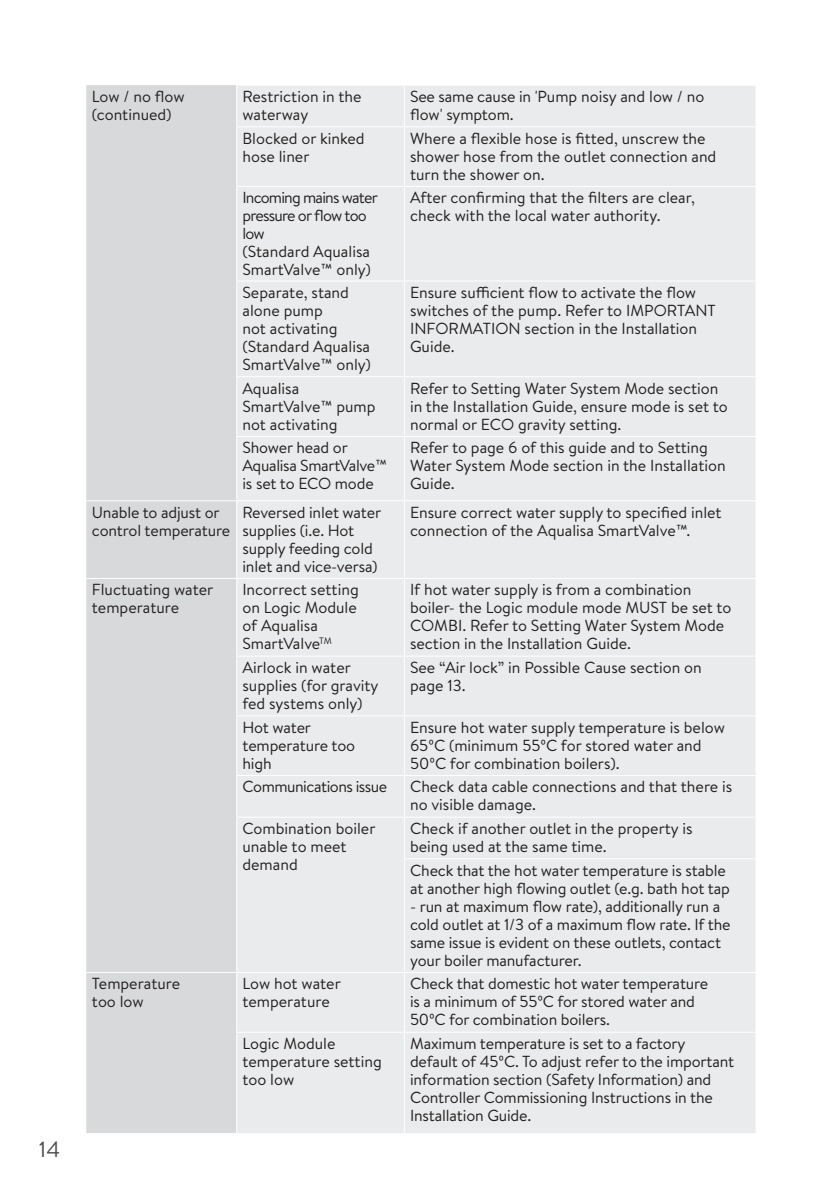
<style>
.page{position:relative;width:840px;height:1191px;background:#fff}
.page>*{position:absolute;margin:0;border:0;box-sizing:border-box;transform-origin:0 0}
.t1{font:22px "Brandon Text";color:#4b4c4d}
.t2{font:16px/18px "Brandon Text";color:#231f20}
.t3{font:16px/18px "Brandon Text";letter-spacing:-.05em;color:#231f20}
.t4{font:16px/18px "Brandon Text";letter-spacing:-.02em;color:#231f20}
.t5{font:16px "Brandon Text";letter-spacing:-.03em;color:#231f20}
</style>
<div class="page">
<div style="left:86px;top:85px;width:150px;height:1048px;background:#d8d9db"></div>
<div style="left:237px;top:86px;width:518px;height:1047px;background:#eaebec"></div>
<hr style="left:403px;top:86px;width:1px;height:40px;background:#fff">
<hr style="left:403px;top:127px;width:1px;height:59px;background:#fff">
<hr style="left:403px;top:187px;width:1px;height:93px;background:#fff">
<hr style="left:403px;top:281px;width:1px;height:95px;background:#fff">
<hr style="left:403px;top:377px;width:1px;height:59px;background:#fff">
<hr style="left:403px;top:437px;width:1px;height:63px;background:#fff">
<hr style="left:403px;top:501px;width:1px;height:77px;background:#fff">
<hr style="left:403px;top:579px;width:1px;height:76px;background:#fff">
<hr style="left:403px;top:656px;width:1px;height:59px;background:#fff">
<hr style="left:403px;top:716px;width:1px;height:59px;background:#fff">
<hr style="left:403px;top:776px;width:1px;height:40px;background:#fff">
<hr style="left:403px;top:817px;width:1px;height:41px;background:#fff">
<hr style="left:403px;top:859px;width:1px;height:113px;background:#fff">
<hr style="left:403px;top:973px;width:1px;height:58px;background:#fff">
<hr style="left:403px;top:1032px;width:1px;height:101px;background:#fff">
<hr style="left:86px;top:500px;width:151px;height:1px;background:#fff">
<hr style="left:86px;top:578px;width:151px;height:1px;background:#fff">
<hr style="left:86px;top:972px;width:151px;height:1px;background:#fff">
<hr style="left:236px;top:126px;width:168px;height:1px;background:#fff">
<hr style="left:404px;top:126px;width:351px;height:1px;background:#fff">
<hr style="left:236px;top:186px;width:168px;height:1px;background:#fff">
<hr style="left:404px;top:186px;width:351px;height:1px;background:#fff">
<hr style="left:236px;top:280px;width:168px;height:1px;background:#fff">
<hr style="left:404px;top:280px;width:351px;height:1px;background:#fff">
<hr style="left:236px;top:376px;width:168px;height:1px;background:#fff">
<hr style="left:404px;top:376px;width:351px;height:1px;background:#fff">
<hr style="left:236px;top:436px;width:168px;height:1px;background:#fff">
<hr style="left:404px;top:436px;width:351px;height:1px;background:#fff">
<hr style="left:237px;top:500px;width:167px;height:1px;background:#fff">
<hr style="left:404px;top:500px;width:351px;height:1px;background:#fff">
<hr style="left:237px;top:578px;width:167px;height:1px;background:#fff">
<hr style="left:404px;top:578px;width:351px;height:1px;background:#fff">
<hr style="left:236px;top:655px;width:168px;height:1px;background:#fff">
<hr style="left:404px;top:655px;width:351px;height:1px;background:#fff">
<hr style="left:236px;top:715px;width:168px;height:1px;background:#fff">
<hr style="left:404px;top:715px;width:351px;height:1px;background:#fff">
<hr style="left:236px;top:775px;width:168px;height:1px;background:#fff">
<hr style="left:404px;top:775px;width:351px;height:1px;background:#fff">
<hr style="left:236px;top:816px;width:168px;height:1px;background:#fff">
<hr style="left:404px;top:816px;width:351px;height:1px;background:#fff">
<hr style="left:403px;top:858px;width:352px;height:1px;background:#fff">
<hr style="left:237px;top:972px;width:167px;height:1px;background:#fff">
<hr style="left:404px;top:972px;width:351px;height:1px;background:#fff">
<hr style="left:236px;top:1031px;width:168px;height:1px;background:#fff">
<hr style="left:404px;top:1031px;width:351px;height:1px;background:#fff">
<p class="t1" style="left:39px;top:1134px;width:23px">14</p>
<p class="t2" style="left:92px;top:87px;width:94px">Low / no flow (continued)</p>
<p class="t2" style="left:242px;top:87px;width:120px">Restriction in the waterway</p>
<p class="t2" style="left:410px;top:87px;width:296px">See same cause in 'Pump noisy and low / no flow' symptom.</p>
<p class="t2" style="left:242px;top:129px;width:124px">Blocked or kinked hose liner</p>
<p class="t2" style="left:410px;top:129px;width:308px">Where a flexible hose is fitted, unscrew the shower hose from the outlet connection and turn the shower on.</p>
<p class="t3" style="left:242px;top:188px;width:137px">Incoming mains water pressure or flow too low<br>(Standard Aqualisa<br>SmartValve™ only)</p>
<p class="t2" style="left:410px;top:188px;width:286px">After confirming that the filters are clear, check with the local water authority.</p>
<p class="t2" style="left:242px;top:283px;width:130px">Separate, stand alone pump<br>not activating (Standard Aqualisa<br>SmartValve™ only)</p>
<p class="t2" style="left:410px;top:283px;width:307px">Ensure sufficient flow to activate the flow switches of the pump. Refer to IMPORTANT INFORMATION section in the Installation Guide.</p>
<p class="t2" style="left:242px;top:378px;width:134px">Aqualisa<br>SmartValve™ pump not activating</p>
<p class="t2" style="left:410px;top:378px;width:319px">Refer to Setting Water System Mode section in the Installation Guide, ensure mode is set to normal or ECO gravity setting.</p>
<p class="t4" style="left:242px;top:438px;width:146px">Shower head or<br>Aqualisa SmartValve™ is set to ECO mode</p>
<p class="t2" style="left:410px;top:438px;width:317px">Refer to page 6 of this guide and to Setting<br>Water System Mode section in the Installation<br>Guide.</p>
<p class="t2" style="left:92px;top:502px;width:140px">Unable to adjust or control temperature</p>
<p class="t2" style="left:242px;top:502px;width:140px">Reversed inlet water supplies (i.e. Hot supply feeding cold inlet and vice-versa)</p>
<p class="t2" style="left:410px;top:502px;width:313px">Ensure correct water supply to specified inlet connection of the Aqualisa SmartValve™.</p>
<p class="t2" style="left:92px;top:580px;width:123px">Fluctuating water temperature</p>
<p class="t2" style="left:242px;top:580px;width:118px">Incorrect setting on Logic Module of Aqualisa<br>SmartValve<sup>TM</sup></p>
<p class="t2" style="left:410px;top:580px;width:323px">If hot water supply is from a combination boiler- the Logic module mode MUST be set to COMBI. Refer to Setting Water System Mode section in the Installation Guide.</p>
<p class="t2" style="left:242px;top:658px;width:137px">Airlock in water supplies (for gravity fed systems only)</p>
<p class="t2" style="left:410px;top:658px;width:293px">See “Air lock” in Possible Cause section on page 13.</p>
<p class="t2" style="left:242px;top:717px;width:114px">Hot water temperature too high</p>
<p class="t2" style="left:410px;top:717px;width:316px">Ensure hot water supply temperature is below<br>65ºC (minimum 55ºC for stored water and<br>50ºC for combination boilers).</p>
<p class="t5" style="left:242px;top:776px;width:146px">Communications issue</p>
<p class="t2" style="left:410px;top:777px;width:323px">Check data cable connections and that there is no visible damage.</p>
<p class="t2" style="left:242px;top:819px;width:134px">Combination boiler unable to meet demand</p>
<p class="t2" style="left:410px;top:819px;width:284px">Check if another outlet in the property is being used at the same time.</p>
<p class="t2" style="left:410px;top:860px;width:321px">Check that the hot water temperature is stable at another high flowing outlet (e.g. bath hot tap</p>
<p class="t2" style="left:410px;top:896px;width:322px">- run at maximum flow rate), additionally run a cold outlet at 1/3 of a maximum flow rate. If the same issue is evident on these outlets, contact your boiler manufacturer.</p>
<p class="t2" style="left:92px;top:974px;width:90px">Temperature too low</p>
<p class="t2" style="left:242px;top:974px;width:100px">Low hot water temperature</p>
<p class="t2" style="left:410px;top:974px;width:300px">Check that domestic hot water temperature is a minimum of 55ºC for stored water and<br>50ºC for combination boilers.</p>
<p class="t2" style="left:242px;top:1034px;width:141px">Logic Module temperature setting too low</p>
<p class="t2" style="left:410px;top:1034px;width:325px">Maximum temperature is set to a factory default of 45ºC. To adjust refer to the important information section (Safety Information) and Controller Commissioning Instructions in the Installation Guide.</p>
</div>
